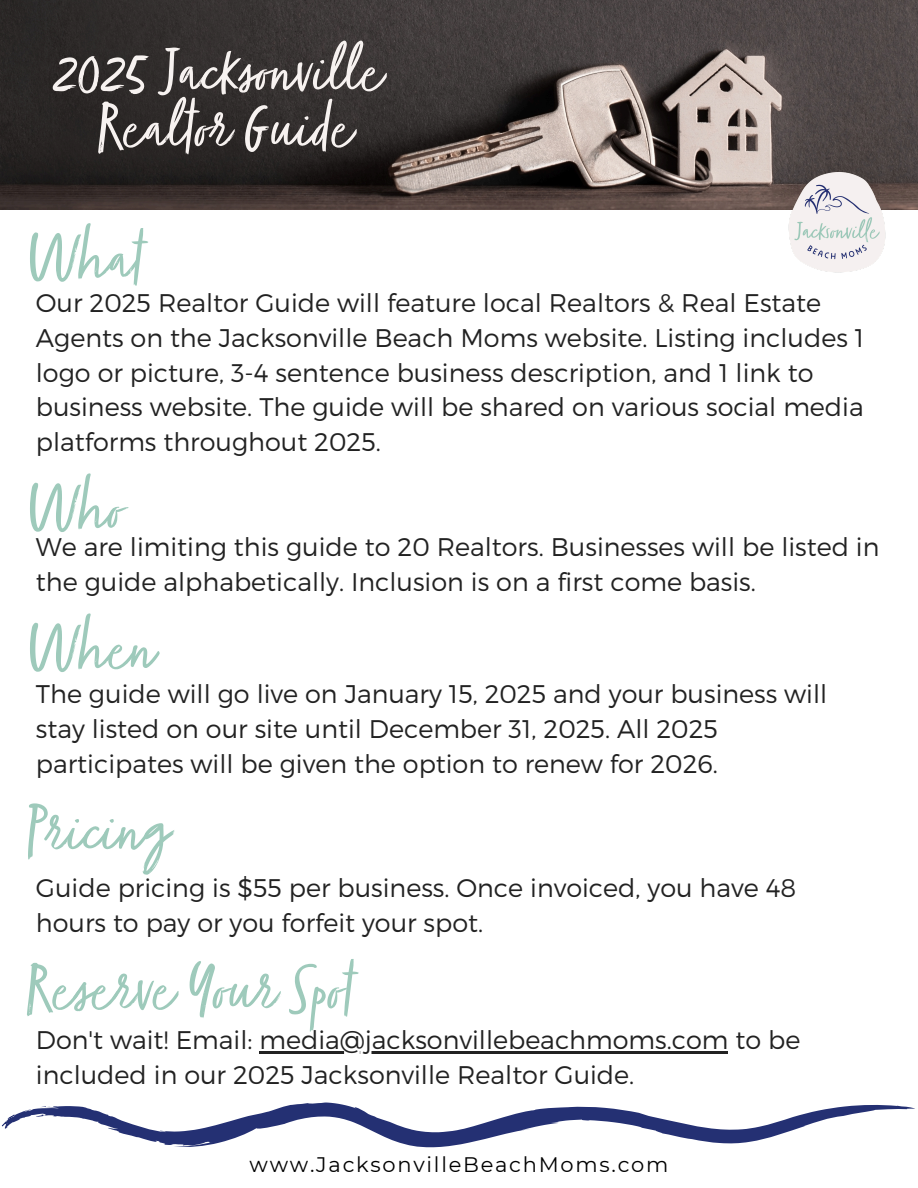
<style>
.page{position:relative;width:918px;height:1188px;background:#fff}
.page>*{position:absolute;margin:0;border:0;box-sizing:border-box;transform-origin:0 0}
.t1{font:300 75px "Zooja Light W00";color:#9ecabb}
.t2{font:300 73.35px/56.2px "Zooja Light W00";color:#f7f2f0;text-align:center}
.t3{font:300 25.5px/34.8px "Montserrat";color:#222}
.t4{font:21px "Montserrat";letter-spacing:.085em;color:#000}
</style>
<div class="page">
<svg style="left:1px;top:1102px;width:914px;height:45px"></svg>
<img style="left:0;top:0;width:918px;height:209px">
<img style="left:772px;top:157px;width:130px;height:116px">
<hr style="left:259px;top:1051px;width:469px;height:3px;background:#222">
<h2 class="t2" style="left:52px;top:51px;width:330px">2025 Jacksonville<br>Realtor Guide</h2>
<h1 class="t1" style="left:24px;top:217px;width:119px">What</h1>
<p class="t3" style="left:36px;top:284px;width:830px">Our 2025 Realtor Guide will feature local Realtors &amp; Real Estate Agents on the Jacksonville Beach Moms website. Listing includes 1 logo or picture, 3-4 sentence business description, and 1 link to business website. The guide will be shared on various social media platforms throughout 2025.</p>
<h1 class="t1" style="left:24px;top:467px;width:98px">Who</h1>
<p class="t3" style="left:36px;top:529px;width:845px">We are limiting this guide to 20 Realtors. Businesses will be listed in the guide alphabetically. Inclusion is on a first come basis.</p>
<h1 class="t1" style="left:24px;top:607px;width:130px">When</h1>
<p class="t3" style="left:36px;top:676px;width:793px">The guide will go live on January 15, 2025 and your business will stay listed on our site until December 31, 2025. All 2025 participates will be given the option to renew for 2026.</p>
<h1 class="t1" style="left:24px;top:789px;width:144px">Pricing</h1>
<p class="t3" style="left:36px;top:869px;width:762px">Guide pricing is $55 per business. Once invoiced, you have 48 hours to pay or you forfeit your spot.</p>
<h1 class="t1" style="left:24px;top:948px;width:329px">Reserve Your Spot</h1>
<p class="t3" style="left:36px;top:1021px;width:766px">Don't wait! Email: media@jacksonvillebeachmoms.com to be included in our 2025 Jacksonville Realtor Guide.</p>
<p class="t4" style="left:250px;top:1151px;width:420px">www.JacksonvilleBeachMoms.com</p>
</div>
